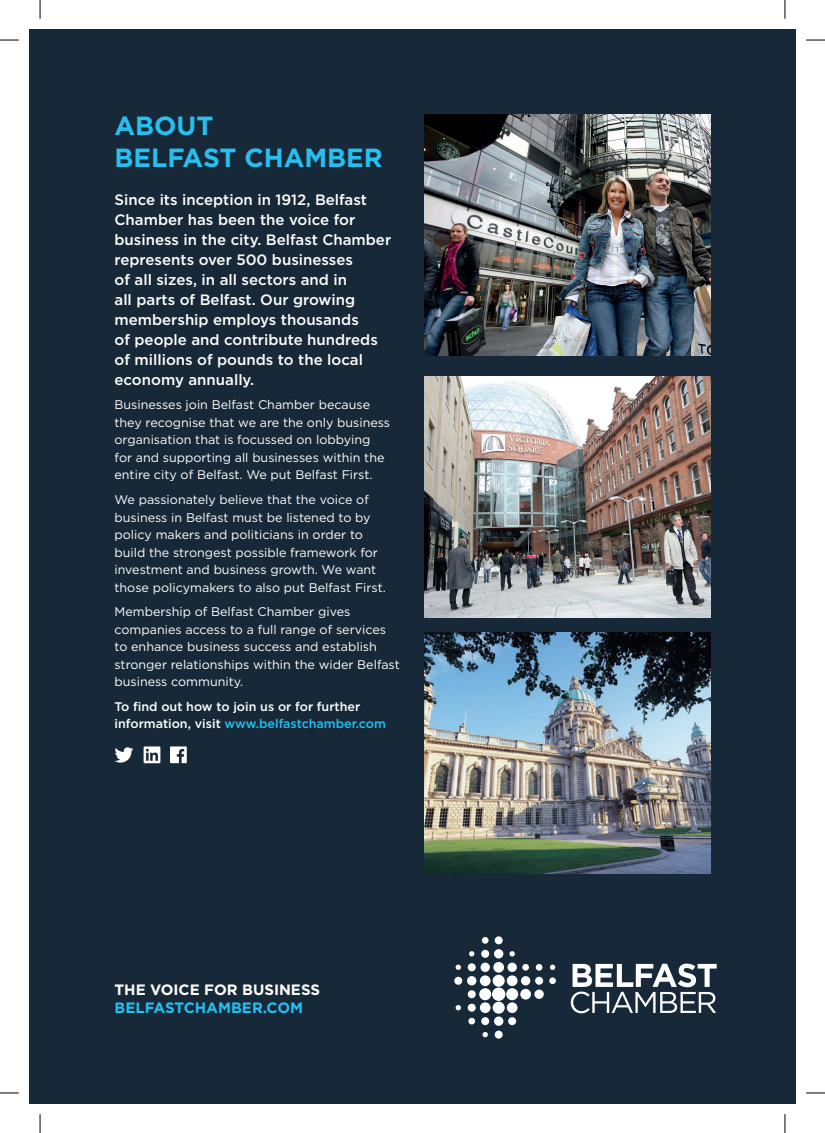
<style>
.page{position:relative;width:825px;height:1133px;background:#fff}
.page>*{position:absolute;margin:0;border:0;box-sizing:border-box;transform-origin:0 0}
.t1{font:700 26.25px/31.5px "Gotham";color:#26bff0}
.t2{font:500 15px/20px "Gotham";color:#fff}
.t3{font:700 15px "Gotham";color:#fff}
.t4{font:700 15px "Gotham";color:#26bff0}
.t5{font:12.5px/17.5px "Gotham";color:#fff}
.t6{font:500 12.5px/17.5px "Gotham";color:#fff}
.s1{color:#26bff0}
</style>
<div class="page">
<div style="left:29px;top:29px;width:766px;height:1074px;background:#172938"></div>
<div style="left:479px;top:975px;width:11px;height:11px;background:#fff;border-radius:50%"></div>
<svg style="left:469px;top:951px;width:5px;height:5px"></svg>
<div style="left:480px;top:962px;width:9px;height:9px;background:#fff;border-radius:50%"></div>
<div style="left:467px;top:963px;width:8px;height:8px;background:#fff;border-radius:50%"></div>
<div style="left:481px;top:949px;width:8px;height:8px;background:#fff;border-radius:50%"></div>
<svg style="left:481px;top:937px;width:7px;height:6px"></svg>
<div style="left:467px;top:990px;width:8px;height:8px;background:#fff;border-radius:50%"></div>
<div style="left:468px;top:1017px;width:7px;height:7px;background:#fff;border-radius:50%"></div>
<div style="left:467px;top:1003px;width:8px;height:8px;background:#fff;border-radius:50%"></div>
<div style="left:492px;top:974px;width:12px;height:12px;background:#fff;border-radius:50%"></div>
<svg style="left:455px;top:1005px;width:5px;height:5px"></svg>
<div style="left:535px;top:976px;width:8px;height:8px;background:#fff;border-radius:50%"></div>
<svg style="left:455px;top:964px;width:5px;height:5px"></svg>
<div style="left:454px;top:976px;width:8px;height:8px;background:#fff;border-radius:50%"></div>
<svg style="left:549px;top:964px;width:6px;height:5px"></svg>
<div style="left:507px;top:962px;width:9px;height:9px;background:#fff;border-radius:50%"></div>
<svg style="left:509px;top:951px;width:5px;height:5px"></svg>
<div style="left:520px;top:976px;width:10px;height:9px;background:#fff;border-radius:50%"></div>
<svg style="left:522px;top:963px;width:6px;height:7px"></svg>
<div style="left:493px;top:961px;width:11px;height:11px;background:#fff;border-radius:50%"></div>
<svg style="left:535px;top:963px;width:7px;height:7px"></svg>
<svg style="left:493px;top:949px;width:10px;height:9px"></svg>
<div style="left:506px;top:975px;width:11px;height:11px;background:#fff;border-radius:50%"></div>
<div style="left:494px;top:936px;width:8px;height:8px;background:#fff;border-radius:50%"></div>
<div style="left:467px;top:976px;width:9px;height:9px;background:#fff;border-radius:50%"></div>
<svg style="left:482px;top:1032px;width:5px;height:5px"></svg>
<div style="left:549px;top:977px;width:6px;height:7px;background:#fff;border-radius:50%"></div>
<div style="left:494px;top:1030px;width:8px;height:8px;background:#fff;border-radius:50%"></div>
<div style="left:479px;top:988px;width:12px;height:12px;background:#fff;border-radius:50%"></div>
<svg style="left:493px;top:1016px;width:10px;height:9px"></svg>
<div style="left:492px;top:1001px;width:12px;height:12px;background:#fff;border-radius:50%"></div>
<div style="left:479px;top:1002px;width:11px;height:10px;background:#fff;border-radius:50%"></div>
<div style="left:481px;top:1017px;width:8px;height:8px;background:#fff;border-radius:50%"></div>
<div style="left:506px;top:1002px;width:11px;height:10px;background:#fff;border-radius:50%"></div>
<div style="left:506px;top:988px;width:12px;height:12px;background:#fff;border-radius:50%"></div>
<div style="left:534px;top:989px;width:9px;height:9px;background:#fff;border-radius:50%"></div>
<div style="left:491px;top:987px;width:14px;height:13px;background:#fff;border-radius:50%"></div>
<div style="left:520px;top:988px;width:10px;height:11px;background:#fff;border-radius:50%"></div>
<div style="left:508px;top:1017px;width:8px;height:8px;background:#fff;border-radius:50%"></div>
<svg style="left:570px;top:963px;width:146px;height:50px"></svg>
<svg style="left:143px;top:746px;width:17px;height:17px"></svg>
<svg style="left:115px;top:747px;width:18px;height:15px"></svg>
<svg style="left:170px;top:746px;width:17px;height:17px"></svg>
<img style="left:424px;top:114px;width:286px;height:241px">
<img style="left:424px;top:377px;width:286px;height:241px">
<img style="left:424px;top:632px;width:286px;height:241px">
<svg style="left:0;top:39px;width:19px;height:2px"></svg>
<svg style="left:806px;top:39px;width:18px;height:2px"></svg>
<svg style="left:0;top:1092px;width:19px;height:1px"></svg>
<svg style="left:806px;top:1092px;width:18px;height:1px"></svg>
<svg style="left:39px;top:0;width:2px;height:19px"></svg>
<svg style="left:39px;top:1114px;width:2px;height:18px"></svg>
<svg style="left:784px;top:0;width:1px;height:19px"></svg>
<svg style="left:784px;top:1114px;width:1px;height:18px"></svg>
<h1 class="t1" style="left:114px;top:110px;width:270px">ABOUT<br>BELFAST CHAMBER</h1>
<p class="t2" style="left:114px;top:189px;width:278px">Since its inception in 1912, Belfast<br>Chamber has been the voice for business in the city. Belfast Chamber represents over 500 businesses<br>of all sizes, in all sectors and in<br>all parts of Belfast. Our growing membership employs thousands<br>of people and contribute hundreds of millions of pounds to the local economy annually.</p>
<p class="t5" style="left:114px;top:396px;width:277px">Businesses join Belfast Chamber because they recognise that we are the only business organisation that is focussed on lobbying for and supporting all businesses within the entire city of Belfast. We put Belfast First.</p>
<p class="t5" style="left:114px;top:490px;width:273px">We passionately believe that the voice of business in Belfast must be listened to by policy makers and politicians in order to build the strongest possible framework for investment and business growth. We want those policymakers to also put Belfast First.</p>
<p class="t5" style="left:114px;top:602px;width:286px">Membership of Belfast Chamber gives companies access to a full range of services to enhance business success and establish stronger relationships within the wider Belfast business community.</p>
<p class="t6" style="left:114px;top:697px;width:273px">To find out how to join us or for further information, visit <span class="s1">www.belfastchamber.com</span></p>
<p class="t3" style="left:114px;top:979px;width:207px">THE VOICE FOR BUSINESS</p>
<p class="t4" style="left:114px;top:997px;width:190px">BELFASTCHAMBER.COM</p>
</div>
